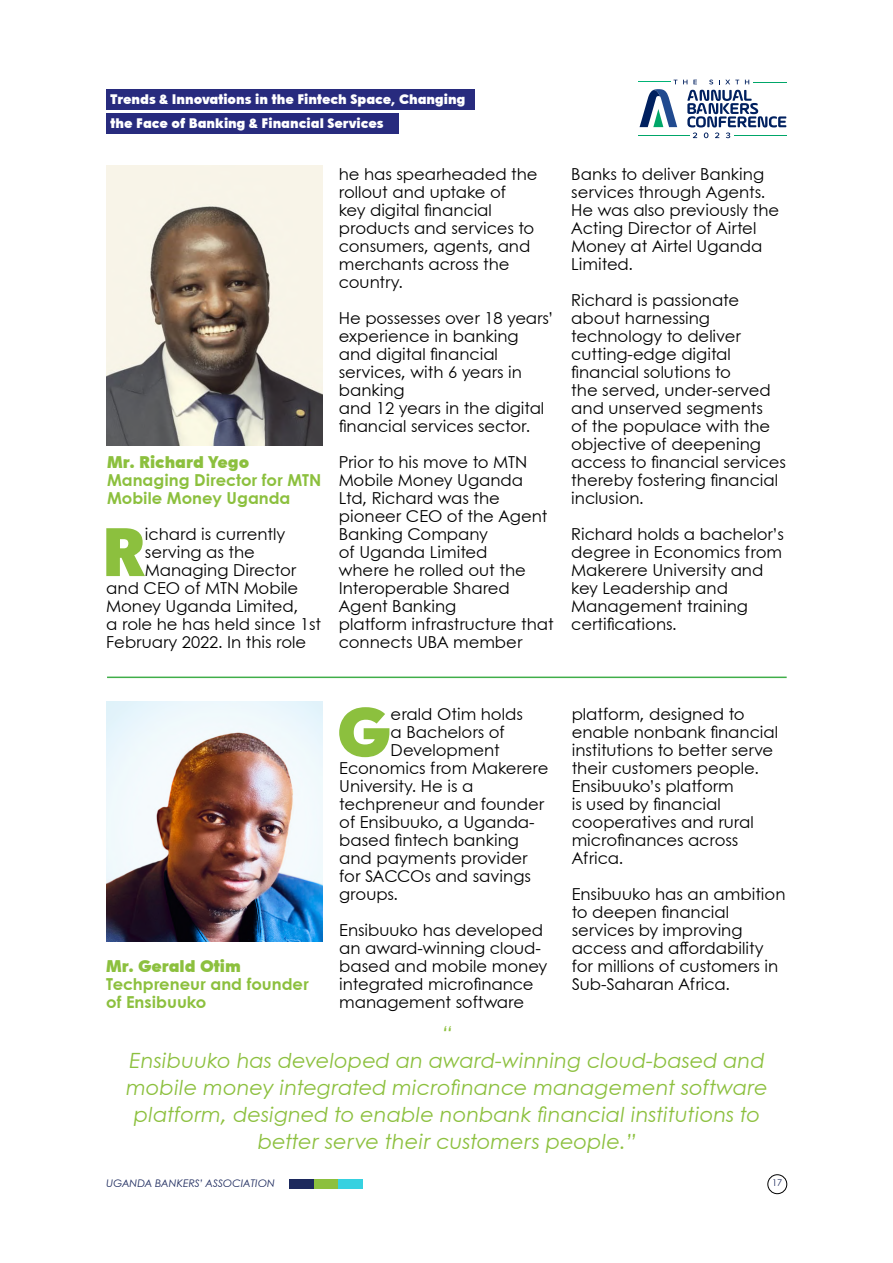
<style>
.page{position:relative;width:893px;height:1263px;background:#fff}
.page>*{position:absolute;margin:0;border:0;box-sizing:border-box;transform-origin:0 0}
.t1{font:900 66.6px "Century Gothic Paneuropean";color:#8cc03e}
.t2{font:italic 21px/27px "Century Gothic Paneuropean";color:#8cc03e;text-align:center}
.t3{font:16.5px/18px "Century Gothic Paneuropean";color:#000}
.t4{font:700 16.5px/18px "Century Gothic Paneuropean";color:#8cc03e}
.t5{font:900 16.5px "Century Gothic Paneuropean";color:#8cc03e}
.t6{font:900 13.5px/24px "Century Gothic Paneuropean";color:#fff}
.t7{font:italic 10.5px "Century Gothic Paneuropean";color:#1c295d}
.t8{font:9.15px "Century Gothic Paneuropean";color:#1c295d}
</style>
<div class="page">
<div style="left:314px;top:1179px;width:24px;height:9px;background:#8cc03e"></div>
<div style="left:338px;top:1179px;width:25px;height:9px;background:#36d1e0"></div>
<div style="left:289px;top:1179px;width:25px;height:9px;background:#1c295d"></div>
<svg style="left:639px;top:80px;width:38px;height:47px"></svg>
<svg style="left:683px;top:80px;width:4px;height:4px"></svg>
<svg style="left:693px;top:80px;width:4px;height:4px"></svg>
<svg style="left:709px;top:80px;width:4px;height:4px"></svg>
<svg style="left:719px;top:80px;width:20px;height:4px"></svg>
<svg style="left:745px;top:80px;width:4px;height:4px"></svg>
<hr style="left:638px;top:81px;width:33px;height:1px;background:#00b375">
<hr style="left:753px;top:82px;width:33px;height:1px;background:#00a669">
<svg style="left:687px;top:90px;width:99px;height:48px"></svg>
<hr style="left:638px;top:135px;width:52px;height:1px;background:#00a669">
<hr style="left:734px;top:135px;width:53px;height:1px;background:#00a669">
<div style="left:106px;top:90px;width:368px;height:20px;background:#282b7e"></div>
<div style="left:106px;top:113px;width:293px;height:21px;background:#282b7e"></div>
<div style="left:767px;top:1174px;width:20px;height:20px;border:1px solid #000;border-radius:50%"></div>
<img style="left:107px;top:702px;width:215px;height:240px">
<img style="left:106px;top:166px;width:216px;height:280px">
<hr style="left:107px;top:676px;width:680px;height:2px;background:#40ae49">
<p class="t6" style="left:111px;top:86px;width:356px">Trends &amp; Innovations in the Fintech Space, Changing the Face of Banking &amp; Financial Services</p>
<p class="t5" style="left:107px;top:450px;width:144px">Mr. Richard Yego</p>
<p class="t4" style="left:107px;top:470px;width:216px">Managing Director for MTN<br>Mobile Money Uganda</p>
<p class="t1" style="left:102px;top:504px;width:45px">R</p>
<p class="t3" style="left:145px;top:525px;width:142px">ichard is currently</p>
<p class="t3" style="left:145px;top:543px;width:111px">serving as the</p>
<p class="t3" style="left:145px;top:561px;width:153px">Managing Director</p>
<p class="t3" style="left:106px;top:579px;width:194px">and CEO of MTN Mobile</p>
<p class="t3" style="left:106px;top:597px;width:193px">Money Uganda Limited,</p>
<p class="t3" style="left:106px;top:615px;width:216px">a role he has held since 1st<br>February 2022. In this role</p>
<p class="t3" style="left:339px;top:165px;width:200px">he has spearheaded the rollout and uptake of</p>
<p class="t3" style="left:339px;top:201px;width:197px">key digital financial products and services to consumers, agents, and merchants across the country.</p>
<p class="t3" style="left:339px;top:309px;width:216px">He possesses over 18 years’ experience in banking and digital financial services, with 6 years in banking</p>
<p class="t3" style="left:339px;top:399px;width:207px">and 12 years in the digital financial services sector.</p>
<p class="t3" style="left:339px;top:453px;width:210px">Prior to his move to MTN<br>Mobile Money Uganda<br>Ltd, Richard was the pioneer CEO of the Agent</p>
<p class="t3" style="left:339px;top:525px;width:189px">Banking Company<br>of Uganda Limited where he rolled out the<br>Interoperable Shared<br>Agent Banking</p>
<p class="t3" style="left:339px;top:615px;width:216px">platform infrastructure that connects UBA member</p>
<p class="t3" style="left:571px;top:165px;width:196px">Banks to deliver Banking services through Agents.</p>
<p class="t3" style="left:571px;top:201px;width:210px">He was also previously the<br>Acting Director of Airtel<br>Money at Airtel Uganda<br>Limited.</p>
<p class="t3" style="left:571px;top:291px;width:171px">Richard is passionate about harnessing technology to deliver cutting-edge digital financial solutions to</p>
<p class="t3" style="left:571px;top:381px;width:201px">the served, under-served and unserved segments of the populace with the objective of deepening</p>
<p class="t3" style="left:571px;top:453px;width:216px">access to financial services thereby fostering financial inclusion.</p>
<p class="t3" style="left:571px;top:525px;width:214px">Richard holds a bachelor’s degree in Economics from<br>Makerere University and key Leadership and</p>
<p class="t3" style="left:571px;top:597px;width:178px">Management training certifications.</p>
<p class="t5" style="left:106px;top:954px;width:136px">Mr. Gerald Otim</p>
<p class="t4" style="left:106px;top:974px;width:204px">Techpreneur and founder of Ensibuuko</p>
<p class="t1" style="left:338px;top:684px;width:54px">G</p>
<p class="t3" style="left:391px;top:705px;width:134px">erald Otim holds</p>
<p class="t3" style="left:391px;top:723px;width:116px">a Bachelors of</p>
<p class="t3" style="left:391px;top:741px;width:111px">Development</p>
<p class="t3" style="left:339px;top:759px;width:211px">Economics from Makerere</p>
<p class="t3" style="left:339px;top:777px;width:136px">University. He is a</p>
<p class="t3" style="left:339px;top:795px;width:206px">techpreneur and founder</p>
<p class="t3" style="left:339px;top:813px;width:197px">of Ensibuuko, a Uganda-</p>
<p class="t3" style="left:339px;top:831px;width:181px">based fintech banking</p>
<p class="t3" style="left:339px;top:849px;width:190px">and payments provider</p>
<p class="t3" style="left:339px;top:867px;width:193px">for SACCOs and savings</p>
<p class="t3" style="left:339px;top:885px;width:60px">groups.</p>
<p class="t3" style="left:339px;top:921px;width:210px">Ensibuuko has developed an award-winning cloud&shy;based and mobile money integrated microfinance management software</p>
<p class="t3" style="left:572px;top:705px;width:208px">platform, designed to enable nonbank financial institutions to better serve their customers people.<br>Ensibuuko’s platform<br>is used by financial cooperatives and rural microfinances across<br>Africa.</p>
<p class="t3" style="left:572px;top:885px;width:215px">Ensibuuko has an ambition to deepen financial services by improving access and affordability for millions of customers in<br>Sub-Saharan Africa.</p>
<p class="t2" style="left:441px;top:1020px;width:12px">“</p>
<p class="t2" style="left:126px;top:1047px;width:643px">Ensibuuko has developed an award-winning cloud-based and mobile money integrated microfinance management software platform, designed to enable nonbank financial institutions to better serve their customers people.”</p>
<p class="t7" style="left:106px;top:1177px;width:170px">UGANDA BANKERS’ ASSOCIATION</p>
<p class="t8" style="left:772px;top:1177px;width:12px">17</p>
</div>
